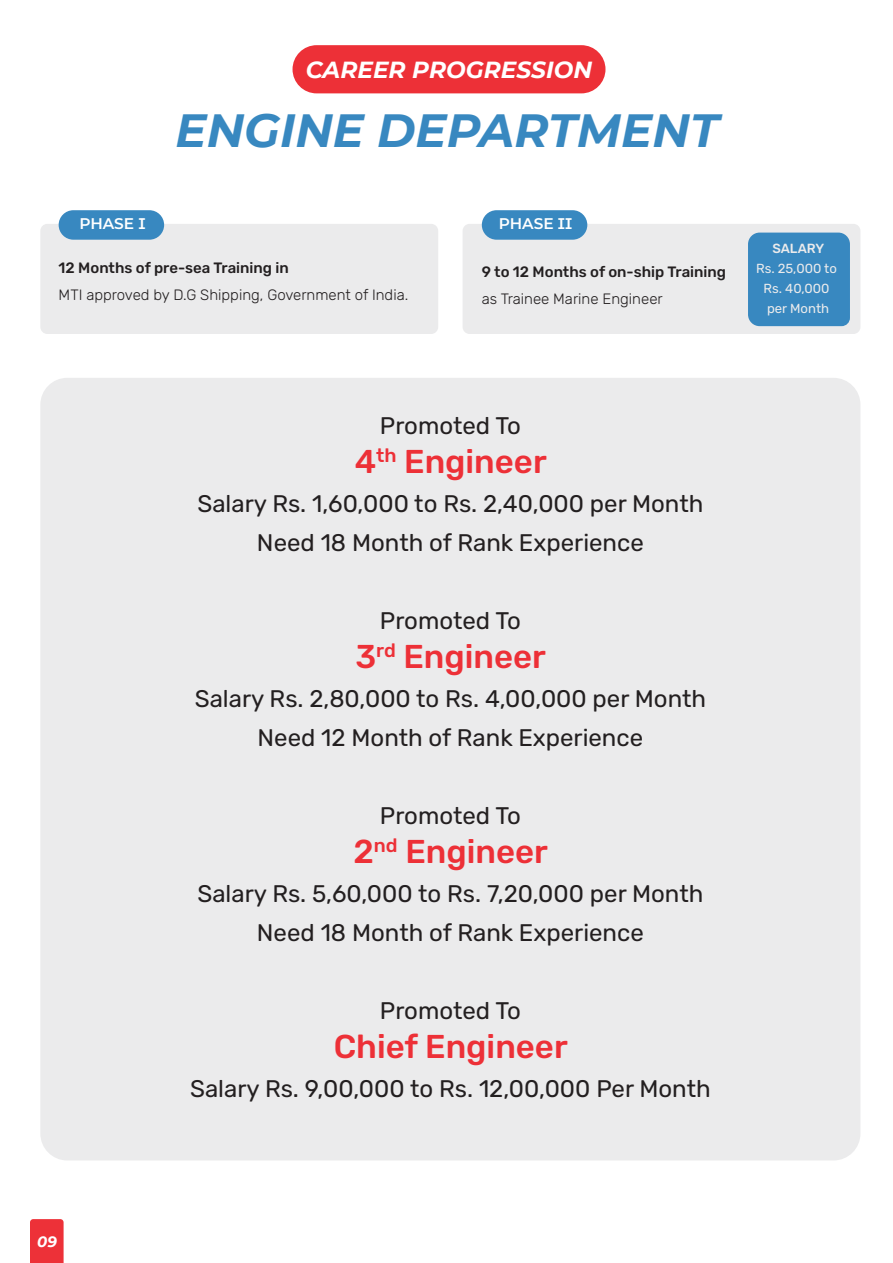
<style>
.page{position:relative;width:893px;height:1263px;background:#fff}
.page>*{position:absolute;margin:0;border:0;box-sizing:border-box;transform-origin:0 0}
.t1{font:italic 700 46.5px "Montserrat";color:#3888c0}
.t2{font:500 33px "Rubik";color:#ed3037}
.t3{font:24px/39px "Rubik";color:#231f20;text-align:center}
.t4{font:italic 700 23.25px "Montserrat";color:#fff}
.t5{font:600 15.3px "Montserrat";color:#fff}
.t6{font:300 15px "Rubik";color:#231f20}
.t7{font:500 15px "Rubik";color:#231f20}
.t8{font:italic 700 15px "Montserrat";color:#fff}
.t9{font:500 13.2px "Rubik";color:#ebebec}
.t10{font:13.05px/19.8px "Rubik";color:#ebebec;text-align:center}
</style>
<div class="page">
<svg style="left:30px;top:1219px;width:34px;height:44px"></svg>
<div style="left:40px;top:378px;width:820px;height:782px;background:#ebebec;border-radius:27px"></div>
<div style="left:293px;top:45px;width:312px;height:48px;background:#ed3037;border-radius:24px"></div>
<div style="left:40px;top:224px;width:398px;height:110px;background:#ebebec;border-radius:7px"></div>
<div style="left:59px;top:210px;width:105px;height:30px;background:#3888c0;border-radius:15px"></div>
<div style="left:463px;top:224px;width:397px;height:110px;background:#ebebec;border-radius:7px"></div>
<div style="left:482px;top:210px;width:105px;height:30px;background:#3888c0;border-radius:15px"></div>
<div style="left:748px;top:233px;width:102px;height:93px;background:#3888c0"></div>
<p class="t4" style="left:306px;top:53px;width:288px">CAREER PROGRESSION</p>
<h1 class="t1" style="left:175px;top:97px;width:545px">ENGINE DEPARTMENT</h1>
<p class="t5" style="left:79px;top:213px;width:68px">PHASE I</p>
<p class="t5" style="left:499px;top:213px;width:75px">PHASE II</p>
<p class="t7" style="left:59px;top:260px;width:232px">12 Months of pre-sea Training in</p>
<p class="t6" style="left:59px;top:287px;width:351px">MTI approved by D.G Shipping, Government of India.</p>
<p class="t7" style="left:482px;top:264px;width:246px">9 to 12 Months of on-ship Training</p>
<p class="t6" style="left:482px;top:291px;width:182px">as Trainee Marine Engineer</p>
<p class="t9" style="left:772px;top:241px;width:53px">SALARY</p>
<p class="t10" style="left:756px;top:259px;width:82px">Rs. 25,000 to<br>Rs. 40,000 per Month</p>
<p class="t3" style="left:380px;top:407px;width:142px">Promoted To</p>
<h2 class="t2" style="left:355px;top:443px;width:194px">4<sup>th</sup> Engineer</h2>
<p class="t3" style="left:197px;top:485px;width:507px">Salary Rs. 1,60,000 to Rs. 2,40,000 per Month<br>Need 18 Month of Rank Experience</p>
<p class="t3" style="left:380px;top:602px;width:142px">Promoted To</p>
<h2 class="t2" style="left:355px;top:638px;width:192px">3<sup>rd</sup> Engineer</h2>
<p class="t3" style="left:195px;top:680px;width:513px">Salary Rs. 2,80,000 to Rs. 4,00,000 per Month<br>Need 12 Month of Rank Experience</p>
<p class="t3" style="left:380px;top:797px;width:142px">Promoted To</p>
<h2 class="t2" style="left:354px;top:833px;width:196px">2<sup>nd</sup> Engineer</h2>
<p class="t3" style="left:197px;top:875px;width:507px">Salary Rs. 5,60,000 to Rs. 7,20,000 per Month<br>Need 18 Month of Rank Experience</p>
<p class="t3" style="left:380px;top:992px;width:142px">Promoted To</p>
<h2 class="t2" style="left:334px;top:1028px;width:236px">Chief Engineer</h2>
<p class="t3" style="left:190px;top:1070px;width:522px">Salary Rs. 9,00,000 to Rs. 12,00,000 Per Month</p>
<p class="t8" style="left:37px;top:1231px;width:21px">09</p>
</div>
